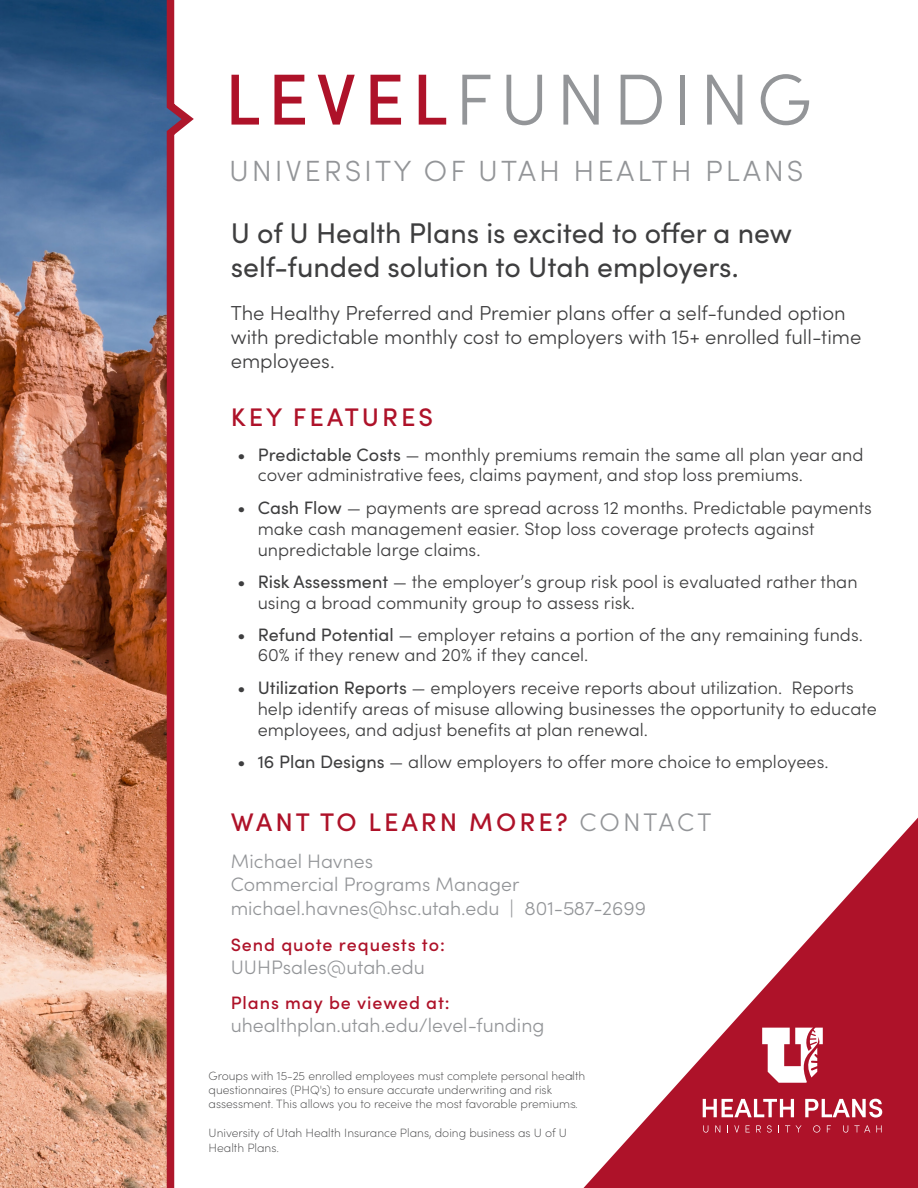
<style>
.page{position:relative;width:918px;height:1188px;background:#fff}
.page>*{position:absolute;margin:0;border:0;box-sizing:border-box;transform-origin:0 0}
.t1{font:300 72.3px "Sofia Pro";letter-spacing:.1em;color:#939598}
.t2{font:300 29.25px "Sofia Pro";letter-spacing:.1em;color:#939598}
.t3{font:28.5px/34.2px "Sofia Pro";color:#3e3e3f}
.t4{font:500 25.5px "Sofia Pro";letter-spacing:.12em;color:#ae1229}
.t5{font:300 20.25px/24.3px "Sofia Pro";color:#3e3e3f}
.t6{font:300 19.5px/23.4px "Sofia Pro";color:#939598}
.t7{font:300 18px/21px "Sofia Pro";color:#3e3e3f}
.t8{font:500 18px "Sofia Pro";letter-spacing:.05em;color:#ae1229}
.t9{font:200 12px/14.4px "Sofia Pro";color:#3e3e3f}
.s1{font-weight:500;color:#ae1229}
.s2{font-weight:400}
.s3{font-weight:300;color:#939598}
</style>
<div class="page">
<img style="left:0;top:0;width:163px;height:1188px">
<svg style="left:583px;top:817px;width:335px;height:371px"></svg>
<svg style="left:703px;top:1125px;width:5px;height:8px"></svg>
<svg style="left:715px;top:1125px;width:5px;height:7px"></svg>
<svg style="left:734px;top:1125px;width:5px;height:7px"></svg>
<svg style="left:746px;top:1125px;width:4px;height:7px"></svg>
<svg style="left:756px;top:1125px;width:5px;height:7px"></svg>
<svg style="left:767px;top:1125px;width:5px;height:8px"></svg>
<svg style="left:785px;top:1125px;width:5px;height:7px"></svg>
<svg style="left:796px;top:1125px;width:6px;height:7px"></svg>
<svg style="left:813px;top:1125px;width:7px;height:8px"></svg>
<svg style="left:827px;top:1125px;width:4px;height:7px"></svg>
<svg style="left:843px;top:1125px;width:5px;height:8px"></svg>
<svg style="left:854px;top:1125px;width:16px;height:7px"></svg>
<svg style="left:876px;top:1125px;width:6px;height:7px"></svg>
<svg style="left:703px;top:1099px;width:91px;height:18px"></svg>
<svg style="left:805px;top:1099px;width:77px;height:19px"></svg>
<svg style="left:762px;top:1028px;width:61px;height:55px"></svg>
<svg style="left:163px;top:0;width:31px;height:1188px"></svg>
<p class="t1" style="left:225px;top:47px;width:588px"><span class="s1">LEVEL</span>FUNDING</p>
<p class="t2" style="left:229px;top:149px;width:576px">UNIVERSITY OF UTAH HEALTH PLANS</p>
<p class="t3" style="left:231px;top:214px;width:563px">U of U Health Plans is excited to offer a new self-funded solution to Utah employers.</p>
<p class="t5" style="left:231px;top:299px;width:632px">The Healthy Preferred and Premier plans offer a self-funded option with predictable monthly cost to employers with 15+ enrolled full-time employees.</p>
<p class="t4" style="left:231px;top:399px;width:204px">KEY FEATURES</p>
<p class="t7" style="left:258px;top:443px;width:607px;line-height:20.4px;text-indent:-20px"><span class="s2">• Predictable Costs</span> — monthly premiums remain the same all plan year and cover administrative fees, claims payment, and stop loss premiums.</p>
<p class="t7" style="left:258px;top:496px;width:616px;text-indent:-20px"><span class="s2">• Cash Flow</span> — payments are spread across 12 months. Predictable payments make cash management easier. Stop loss coverage protects against unpredictable large claims.</p>
<p class="t7" style="left:258px;top:571px;width:601px;line-height:20.4px;text-indent:-20px"><span class="s2">• Risk Assessment</span> — the employer’s group risk pool is evaluated rather than using a broad community group to assess risk.</p>
<p class="t7" style="left:258px;top:624px;width:607px;line-height:20px;text-indent:-20px"><span class="s2">• Refund Potential</span> — employer retains a portion of the any remaining funds.<br>60% if they renew and 20% if they cancel.</p>
<p class="t7" style="left:258px;top:676px;width:621px;text-indent:-20px"><span class="s2">• Utilization Reports</span> — employers receive reports about utilization. Reports help identify areas of misuse allowing businesses the opportunity to educate employees, and adjust benefits at plan renewal.</p>
<p class="t7" style="left:237px;top:751px;width:593px"><span class="s2">• 16 Plan Designs</span> — allow employers to offer more choice to employees.</p>
<p class="t4" style="left:231px;top:803px;width:482px">WANT TO LEARN MORE? <span class="s3">CONTACT</span></p>
<p class="t6" style="left:231px;top:848px;width:417px">Michael Havnes<br>Commercial Programs Manager michael.havnes@hsc.utah.edu | 801-587-2699</p>
<p class="t8" style="left:231px;top:932px;width:216px">Send quote requests to:</p>
<p class="t6" style="left:231px;top:954px;width:196px">UUHPsales@utah.edu</p>
<p class="t8" style="left:231px;top:989px;width:221px">Plans may be viewed at:</p>
<p class="t6" style="left:231px;top:1012px;width:315px">uhealthplan.utah.edu/level-funding</p>
<p class="t9" style="left:209px;top:1068px;width:378px">Groups with 15-25 enrolled employees must complete personal health questionnaires (PHQ's) to ensure accurate underwriting and risk assessment. This allows you to receive the most favorable premiums.</p>
<p class="t9" style="left:209px;top:1125px;width:360px">University of Utah Health Insurance Plans, doing business as U of U<br>Health Plans.</p>
</div>
